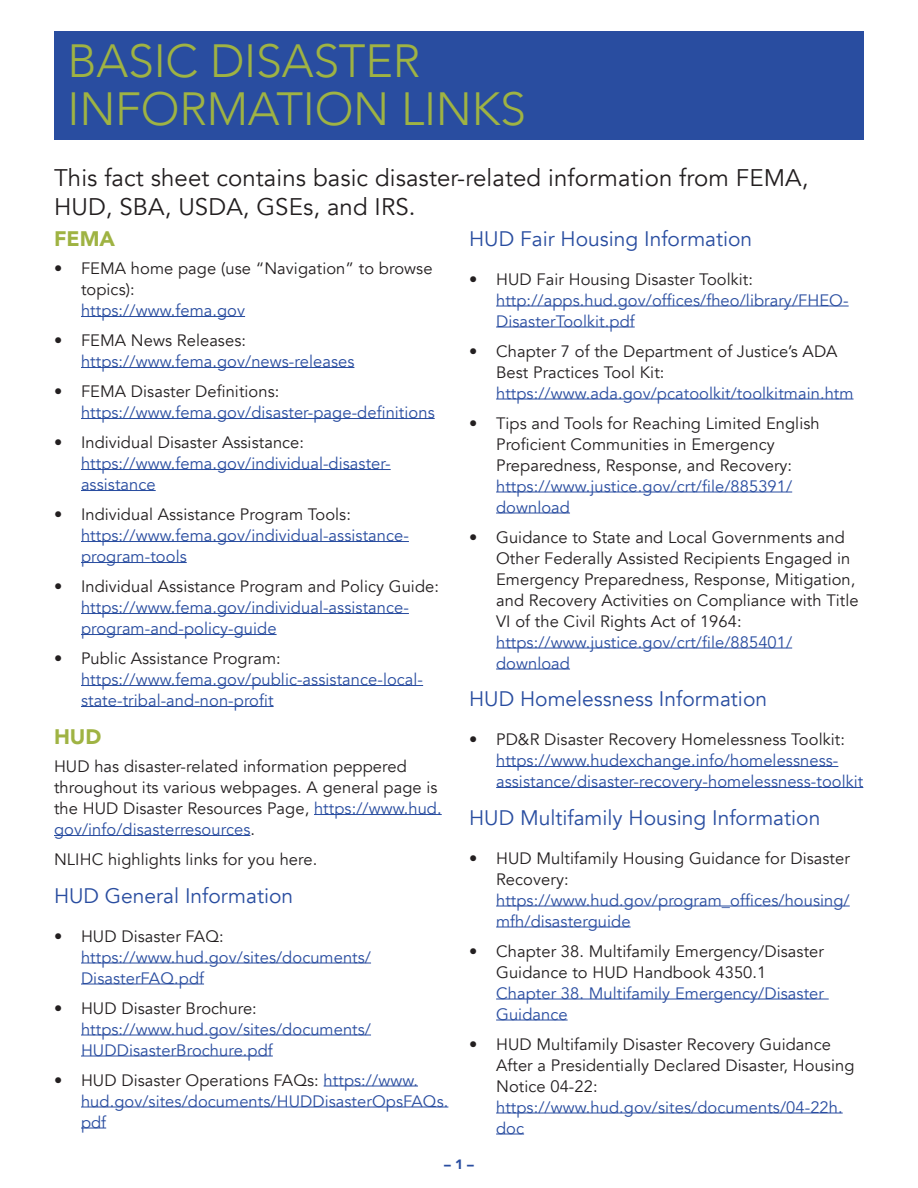
<style>
.page{position:relative;width:918px;height:1188px;background:#fff}
.page>*{position:absolute;margin:0;border:0;box-sizing:border-box;transform-origin:0 0}
.Heading_1{font:300 46.5px/48px "Avenir";letter-spacing:-.005em;color:#9fb343}
.t1{font:24px/28.5px "Avenir";letter-spacing:.005em;color:#231f20}
.Heading_3{font:21px "Avenir";color:#294da0}
.Heading_2{font:900 21px "Avenir";color:#9fb343}
.t2{font:16.5px/21px "Avenir";letter-spacing:.005em;color:#294da0}
.t3{font:16.5px/21px "Avenir";letter-spacing:.005em;color:#231f20}
.t4{font:900 13.5px "Avenir";color:#294da0}
.s1{color:#294da0}
.s2{color:#231f20}
</style>
<div class="page">
<div style="left:54px;top:31px;width:810px;height:108px;background:#294da0"></div>
<hr style="left:81px;top:316px;width:164px;height:1px;background:#294da0">
<hr style="left:81px;top:367px;width:273px;height:1px;background:#294da0">
<hr style="left:81px;top:418px;width:354px;height:1px;background:#294da0">
<hr style="left:81px;top:469px;width:310px;height:1px;background:#294da0">
<hr style="left:81px;top:490px;width:75px;height:1px;background:#294da0">
<hr style="left:81px;top:541px;width:328px;height:1px;background:#294da0">
<hr style="left:81px;top:562px;width:106px;height:1px;background:#294da0">
<hr style="left:81px;top:613px;width:328px;height:1px;background:#294da0">
<hr style="left:81px;top:634px;width:196px;height:1px;background:#294da0">
<hr style="left:81px;top:685px;width:342px;height:1px;background:#294da0">
<hr style="left:81px;top:706px;width:193px;height:1px;background:#294da0">
<hr style="left:314px;top:814px;width:128px;height:1px;background:#294da0">
<hr style="left:54px;top:835px;width:196px;height:1px;background:#294da0">
<hr style="left:81px;top:963px;width:290px;height:1px;background:#294da0">
<hr style="left:81px;top:984px;width:123px;height:1px;background:#294da0">
<hr style="left:81px;top:1035px;width:290px;height:1px;background:#294da0">
<hr style="left:81px;top:1056px;width:192px;height:1px;background:#294da0">
<hr style="left:324px;top:1086px;width:94px;height:1px;background:#294da0">
<hr style="left:81px;top:1107px;width:367px;height:1px;background:#294da0">
<svg style="left:81px;top:1128px;width:25px;height:1px"></svg>
<hr style="left:496px;top:306px;width:353px;height:1px;background:#294da0">
<hr style="left:496px;top:327px;width:139px;height:1px;background:#294da0">
<hr style="left:496px;top:399px;width:358px;height:1px;background:#294da0">
<hr style="left:496px;top:492px;width:296px;height:1px;background:#294da0">
<hr style="left:496px;top:513px;width:74px;height:1px;background:#294da0">
<hr style="left:496px;top:648px;width:296px;height:1px;background:#294da0">
<hr style="left:496px;top:669px;width:74px;height:1px;background:#294da0">
<hr style="left:496px;top:766px;width:342px;height:1px;background:#294da0">
<hr style="left:496px;top:787px;width:367px;height:1px;background:#294da0">
<hr style="left:496px;top:906px;width:354px;height:1px;background:#294da0">
<hr style="left:496px;top:927px;width:135px;height:1px;background:#294da0">
<hr style="left:496px;top:999px;width:333px;height:1px;background:#294da0">
<hr style="left:496px;top:1020px;width:72px;height:1px;background:#294da0">
<hr style="left:496px;top:1113px;width:347px;height:1px;background:#294da0">
<svg style="left:496px;top:1134px;width:28px;height:1px"></svg>
<p class="Heading_1" style="left:68px;top:37px;width:460px">BASIC DISASTER<br>INFORMATION LINKS</p>
<p class="t1" style="left:54px;top:164px;width:756px">This fact sheet contains basic disaster-related information from FEMA,<br>HUD, SBA, USDA, GSEs, and IRS.</p>
<p class="Heading_2" style="left:54px;top:220px;width:63px">FEMA</p>
<p class="t3" style="left:81px;top:258px;width:353px;text-indent:-27px">• FEMA home page (use “Navigation” to browse topics):<br><span class="s1">https://www.fema.gov</span></p>
<p class="t2" style="left:81px;top:330px;width:275px;text-indent:-27px"><span class="s2">• FEMA News Releases: </span>https://www.fema.gov/news-releases</p>
<p class="t2" style="left:81px;top:381px;width:355px;text-indent:-27px"><span class="s2">• FEMA Disaster Definitions: </span>https://www.fema.gov/disaster-page-definitions</p>
<p class="t2" style="left:81px;top:432px;width:311px;text-indent:-27px"><span class="s2">• Individual Disaster Assistance: </span>https://www.fema.gov/individual-disaster&shy;assistance</p>
<p class="t2" style="left:81px;top:504px;width:329px;text-indent:-27px"><span class="s2">• Individual Assistance Program Tools: </span>https://www.fema.gov/individual-assistance&shy;program-tools</p>
<p class="t2" style="left:81px;top:576px;width:360px;text-indent:-27px"><span class="s2">• Individual Assistance Program and Policy Guide: </span>https://www.fema.gov/individual-assistance&shy;program-and-policy-guide</p>
<p class="t2" style="left:81px;top:648px;width:344px;text-indent:-27px"><span class="s2">• Public Assistance Program: </span>https://www.fema.gov/public-assistance-local&shy;state-tribal-and-non-profit</p>
<p class="Heading_2" style="left:54px;top:718px;width:49px">HUD</p>
<p class="t3" style="left:54px;top:756px;width:389px">HUD has disaster-related information peppered throughout its various webpages. A general page is the HUD Disaster Resources Page, <span class="s1">https://www.hud. gov/info/disasterresources</span>.</p>
<p class="t3" style="left:54px;top:849px;width:265px">NLIHC highlights links for you here.</p>
<p class="Heading_3" style="left:54px;top:883px;width:241px">HUD General Information</p>
<p class="t2" style="left:81px;top:926px;width:292px;text-indent:-27px"><span class="s2">• HUD Disaster FAQ: </span>https://www.hud.gov/sites/documents/<br>DisasterFAQ.pdf</p>
<p class="t2" style="left:81px;top:998px;width:292px;text-indent:-27px"><span class="s2">• HUD Disaster Brochure: </span>https://www.hud.gov/sites/documents/<br>HUDDisasterBrochure.pdf</p>
<p class="t2" style="left:81px;top:1070px;width:369px;text-indent:-27px"><span class="s2">• HUD Disaster Operations FAQs:</span> https://www. hud.gov/sites/documents/HUDDisasterOpsFAQs. pdf</p>
<p class="Heading_3" style="left:469px;top:226px;width:285px">HUD Fair Housing Information</p>
<p class="t2" style="left:496px;top:269px;width:354px;text-indent:-27px"><span class="s2">• HUD Fair Housing Disaster Toolkit: </span>http://apps.hud.gov/offices/fheo/library/FHEO-<br>DisasterToolkit.pdf</p>
<p class="t3" style="left:496px;top:341px;width:359px;text-indent:-27px">• Chapter 7 of the Department of Justice’s ADA<br>Best Practices Tool Kit: <span class="s1">https://www.ada.gov/pcatoolkit/toolkitmain.htm</span></p>
<p class="t3" style="left:496px;top:413px;width:325px;text-indent:-27px">• Tips and Tools for Reaching Limited English Proficient Communities in Emergency Preparedness, Response, and Recovery: <span class="s1">https://www.justice.gov/crt/file/885391/ download</span></p>
<p class="t3" style="left:496px;top:527px;width:364px;text-indent:-27px">• Guidance to State and Local Governments and Other Federally Assisted Recipients Engaged in Emergency Preparedness, Response, Mitigation, and Recovery Activities on Compliance with Title VI of the Civil Rights Act of 1964: <span class="s1">https://www.justice.gov/crt/file/885401/ download</span></p>
<p class="Heading_3" style="left:469px;top:686px;width:300px">HUD Homelessness Information</p>
<p class="t2" style="left:496px;top:729px;width:369px;text-indent:-27px"><span class="s2">• PD&amp;R Disaster Recovery Homelessness Toolkit: </span>https://www.hudexchange.info/homelessness&shy;assistance/disaster-recovery-homelessness-toolkit</p>
<p class="Heading_3" style="left:469px;top:805px;width:353px">HUD Multifamily Housing Information</p>
<p class="t2" style="left:496px;top:848px;width:355px;text-indent:-27px"><span class="s2">• HUD Multifamily Housing Guidance for Disaster<br>Recovery: </span>https://www.hud.gov/program_offices/housing/ mfh/disasterguide</p>
<p class="t3" style="left:496px;top:941px;width:329px;text-indent:-27px">• Chapter 38. Multifamily Emergency/Disaster Guidance to HUD Handbook 4350.1<br><span class="s1">Chapter 38. Multifamily Emergency/Disaster Guidance</span></p>
<p class="t3" style="left:496px;top:1034px;width:360px;text-indent:-27px">• HUD Multifamily Disaster Recovery Guidance After a Presidentially Declared Disaster, Housing Notice 04-22: <span class="s1">https://www.hud.gov/sites/documents/04-22h. doc</span></p>
<p class="t4" style="left:444px;top:1153px;width:31px">– 1 –</p>
</div>
